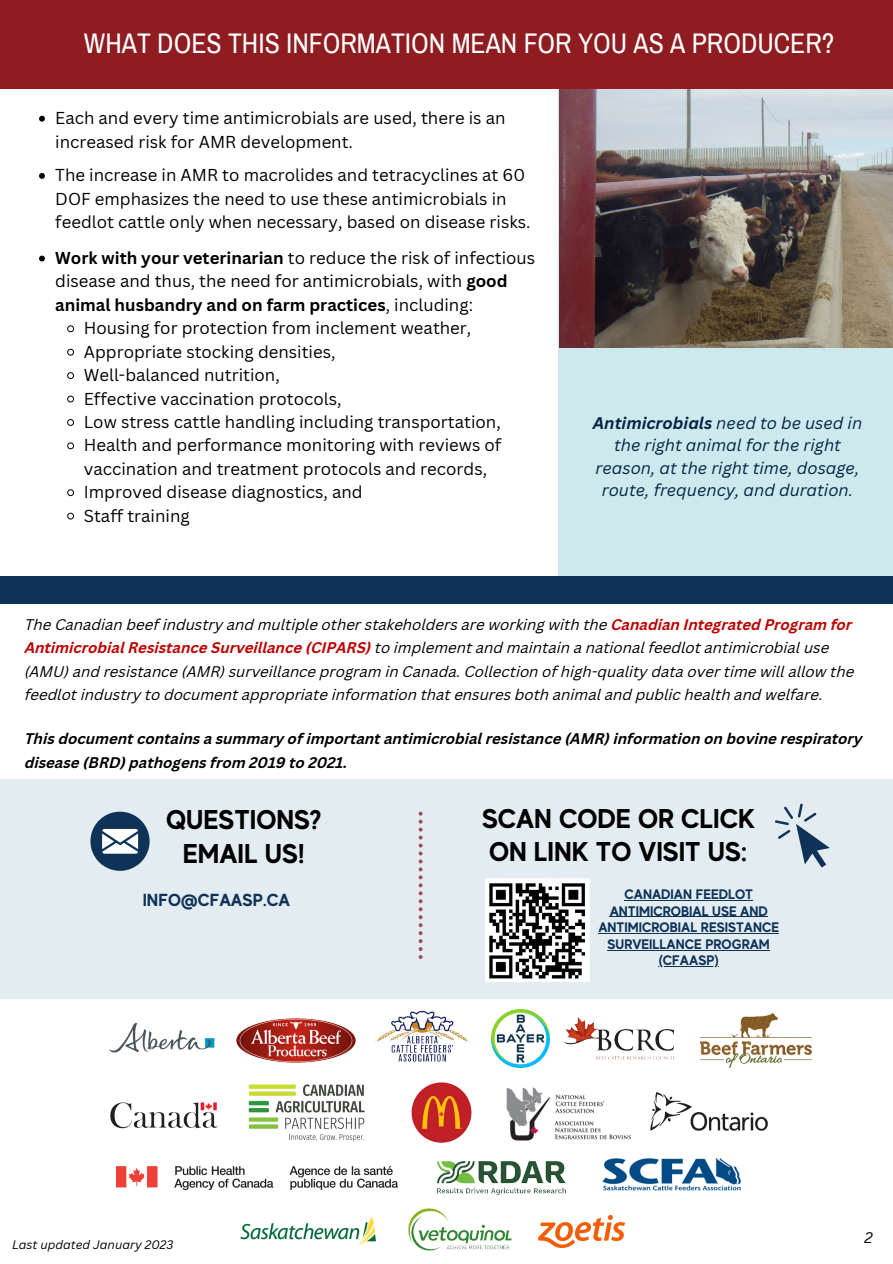
<style>
.page{position:relative;width:893px;height:1264px;background:#fff}
.page>*{position:absolute;margin:0;border:0;box-sizing:border-box;transform-origin:0 0}
.t1{font:27.75px "Archivo Narrow";color:#fff}
.t2{font:700 27.15px/33.6px "MADE Evolve Sans";color:#000;text-align:center}
.t3{font:700 17.4px "MADE Evolve Sans";color:#0f3257}
.t4{font:16.8px/23.4px "Canva Sans";color:#000}
.t5{font:700 16.8px "Canva Sans";color:#000}
.t6{font:italic 16.5px/22.5px "Canva Sans";color:#032344;text-align:center}
.t7{font:italic 15px/23.5px "Canva Sans";color:#000}
.t8{font:italic 700 15px/23.5px "Canva Sans";color:#000}
.t9{font:italic 15px "Canva Sans";color:#000}
.t10{font:700 13.8px/16.5px "MADE Evolve Sans";color:#0f3257;text-align:center}
.t11{font:italic 12px "Canva Sans";color:#000}
.s1{font-weight:700}
.s2{font-weight:400}
.s3{font-weight:700;color:#bd0000}
</style>
<div class="page">
<div style="left:558px;top:86px;width:334px;height:498px;background:#cde9ed"></div>
<img style="left:559px;top:89px;width:333px;height:258px">
<div style="left:0;top:779px;width:892px;height:219px;background:#e3ecf1"></div>
<svg style="left:418px;top:811px;width:4px;height:148px"></svg>
<svg style="left:90px;top:811px;width:60px;height:59px"></svg>
<svg style="left:775px;top:803px;width:54px;height:64px"></svg>
<img style="left:248px;top:1084px;width:117px;height:58px">
<img style="left:109px;top:1023px;width:106px;height:30px">
<img style="left:110px;top:1102px;width:108px;height:27px">
<img style="left:564px;top:1017px;width:111px;height:43px">
<img style="left:116px;top:1166px;width:281px;height:23px">
<img style="left:650px;top:1092px;width:118px;height:39px">
<img style="left:368px;top:998px;width:103px;height:64px">
<img style="left:700px;top:1013px;width:111px;height:54px">
<img style="left:506px;top:1087px;width:125px;height:54px">
<img style="left:602px;top:1158px;width:139px;height:33px">
<img style="left:240px;top:1217px;width:135px;height:28px">
<img style="left:237px;top:1018px;width:118px;height:44px">
<img style="left:491px;top:1009px;width:58px;height:58px">
<img style="left:411px;top:1082px;width:61px;height:61px">
<img style="left:436px;top:1161px;width:131px;height:34px">
<img style="left:408px;top:1208px;width:104px;height:42px">
<img style="left:538px;top:1215px;width:86px;height:32px">
<div style="left:0;top:0;width:892px;height:89px;background:#8f1c20"></div>
<div style="left:0;top:576px;width:892px;height:28px;background:#0f3257"></div>
<svg style="left:39px;top:116px;width:6px;height:6px"></svg>
<svg style="left:39px;top:173px;width:6px;height:6px"></svg>
<svg style="left:39px;top:255px;width:6px;height:6px"></svg>
<svg style="left:67px;top:325px;width:7px;height:7px"></svg>
<svg style="left:67px;top:348px;width:7px;height:8px"></svg>
<svg style="left:67px;top:372px;width:7px;height:7px"></svg>
<svg style="left:67px;top:395px;width:7px;height:8px"></svg>
<svg style="left:67px;top:419px;width:7px;height:7px"></svg>
<svg style="left:67px;top:442px;width:7px;height:7px"></svg>
<svg style="left:67px;top:489px;width:7px;height:7px"></svg>
<svg style="left:67px;top:512px;width:7px;height:8px"></svg>
<img style="left:485px;top:878px;width:104px;height:103px">
<hr style="left:624px;top:900px;width:129px;height:1px;background:#0f3257">
<hr style="left:609px;top:916px;width:158px;height:1px;background:#0f3257">
<hr style="left:598px;top:933px;width:181px;height:1px;background:#0f3257">
<hr style="left:607px;top:949px;width:162px;height:1px;background:#0f3257">
<hr style="left:658px;top:966px;width:60px;height:1px;background:#0f3257">
<h1 class="t1" style="left:84px;top:29px;width:752px">WHAT DOES THIS INFORMATION MEAN FOR YOU AS A PRODUCER?</h1>
<p class="t4" style="left:55px;top:106px;width:451px">Each and every time antimicrobials are used, there is an increased risk for AMR development.</p>
<p class="t4" style="left:55px;top:163px;width:477px">The increase in AMR to macrolides and tetracyclines at 60<br>DOF emphasizes the need to use these antimicrobials in feedlot cattle only when necessary, based on disease risks.</p>
<p class="t4" style="left:55px;top:246px;width:481px"><span class="s1">Work with your veterinarian</span> to reduce the risk of infectious</p>
<p class="t4" style="left:55px;top:269px;width:454px">disease and thus, the need for antimicrobials, with <span class="s1">good</span></p>
<p class="t5" style="left:55px;top:293px;width:419px">animal husbandry and on farm practices<span class="s2">, including:</span></p>
<p class="t4" style="left:84px;top:316px;width:389px">Housing for protection from inclement weather,</p>
<p class="t4" style="left:84px;top:339px;width:253px">Appropriate stocking densities,</p>
<p class="t4" style="left:84px;top:363px;width:197px">Well-balanced nutrition,</p>
<p class="t4" style="left:84px;top:386px;width:259px">Effective vaccination protocols,</p>
<p class="t4" style="left:84px;top:410px;width:418px">Low stress cattle handling including transportation,</p>
<p class="t4" style="left:84px;top:433px;width:419px">Health and performance monitoring with reviews of</p>
<p class="t4" style="left:84px;top:456px;width:405px">vaccination and treatment protocols and records,</p>
<p class="t4" style="left:84px;top:480px;width:280px">Improved disease diagnostics, and</p>
<p class="t4" style="left:84px;top:503px;width:107px">Staff training</p>
<p class="t6" style="left:592px;top:411px;width:271px"><span class="s1">Antimicrobials</span> need to be used in the right animal for the right reason, at the right time, dosage, route, frequency, and duration.</p>
<p class="t7" style="left:25px;top:614px;width:831px">The Canadian beef industry and multiple other stakeholders are working with the <span class="s3">Canadian Integrated Program for Antimicrobial Resistance Surveillance (CIPARS)</span> to implement and maintain a national feedlot antimicrobial use (AMU) and resistance (AMR) surveillance program in Canada. Collection of high-quality data over time will allow the feedlot industry to document appropriate information that ensures both animal and public health and welfare.</p>
<p class="t8" style="left:25px;top:728px;width:839px">This document contains a summary of important antimicrobial resistance (AMR) information on bovine respiratory disease (BRD) pathogens from 2019 to 2021.</p>
<h2 class="t2" style="left:482px;top:801px;width:274px;text-align:left">SCAN CODE OR CLICK<br>ON LINK TO VISIT US:</h2>
<h2 class="t2" style="left:166px;top:802px;width:157px">QUESTIONS?<br>EMAIL US!</h2>
<p class="t3" style="left:143px;top:889px;width:149px">INFO@CFAASP.CA</p>
<p class="t10" style="left:598px;top:885px;width:182px">CANADIAN FEEDLOT<br>ANTIMICROBIAL USE AND<br>ANTIMICROBIAL RESISTANCE<br>SURVEILLANCE PROGRAM (CFAASP)</p>
<p class="t11" style="left:12px;top:1235px;width:163px">Last updated January 2023</p>
<p class="t9" style="left:864px;top:1226px;width:10px">2</p>
</div>
